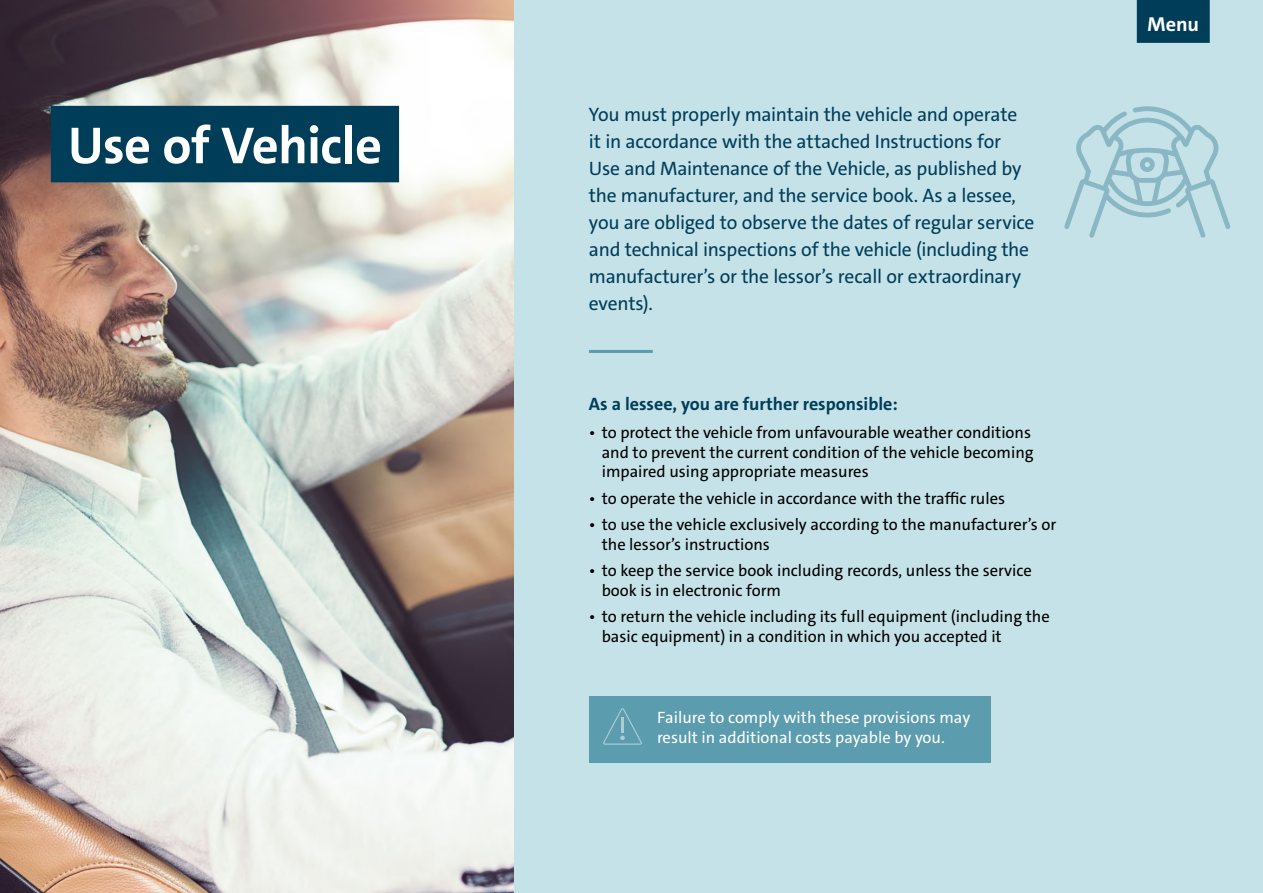
<style>
.page{position:relative;width:1263px;height:893px;background:#fff}
.page>*{position:absolute;margin:0;border:0;box-sizing:border-box;transform-origin:0 0}
.t1{font:700 52.5px "VWAG The Sans";letter-spacing:-.015em;color:#fff}
.t2{font:700 20.25px "VWAG The Sans";color:#fff}
.t3{font:19.5px/27px "VWAG The Sans";letter-spacing:-.015em;color:#003d58}
.t4{font:700 18px "VWAG The Sans";color:#003d58}
.t5{font:16.5px/19.8px "VWAG The Sans";color:#000}
.t6{font:16.5px/19.8px "VWAG The Sans";color:#fff}
</style>
<div class="page">
<img style="left:0;top:0;width:514px;height:893px">
<div style="left:514px;top:0;width:749px;height:893px;background:#c5e2e8"></div>
<div style="left:51px;top:106px;width:348px;height:76px;background:#003d58"></div>
<div style="left:589px;top:696px;width:401px;height:67px;background:#5b9caf"></div>
<svg style="left:603px;top:708px;width:39px;height:37px"></svg>
<svg style="left:1064px;top:106px;width:166px;height:132px"></svg>
<hr style="left:589px;top:350px;width:64px;height:3px;background:#5b9caf">
<div style="left:1137px;top:0;width:73px;height:43px;background:#003d58"></div>
<h1 class="t1" style="left:68px;top:112px;width:316px">Use of Vehicle</h1>
<p class="t3" style="left:589px;top:101px;width:447px">You must properly maintain the vehicle and operate<br>it in accordance with the attached Instructions for Use and Maintenance of the Vehicle, as published by the manufacturer, and the service book. As a lessee, you are obliged to observe the dates of regular service and technical inspections of the vehicle (including the manufacturer’s or the lessor’s recall or extraordinary events).</p>
<p class="t4" style="left:589px;top:392px;width:310px">As a lessee, you are further responsible:</p>
<p class="t5" style="left:602px;top:422px;width:433px;text-indent:-13px">• to protect the vehicle from unfavourable weather conditions and to prevent the current condition of the vehicle becoming impaired using appropriate measures</p>
<p class="t5" style="left:589px;top:488px;width:418px">• to operate the vehicle in accordance with the traffic rules</p>
<p class="t5" style="left:602px;top:514px;width:456px;text-indent:-13px">• to use the vehicle exclusively according to the manufacturer’s or the lessor’s instructions</p>
<p class="t5" style="left:602px;top:560px;width:432px;text-indent:-13px">• to keep the service book including records, unless the service book is in electronic form</p>
<p class="t5" style="left:602px;top:606px;width:449px;text-indent:-13px">• to return the vehicle including its full equipment (including the basic equipment) in a condition in which you accepted it</p>
<p class="t6" style="left:657px;top:708px;width:315px">Failure to comply with these provisions may result in additional costs payable by you.</p>
<p class="t2" style="left:1147px;top:11px;width:53px">Menu</p>
</div>
